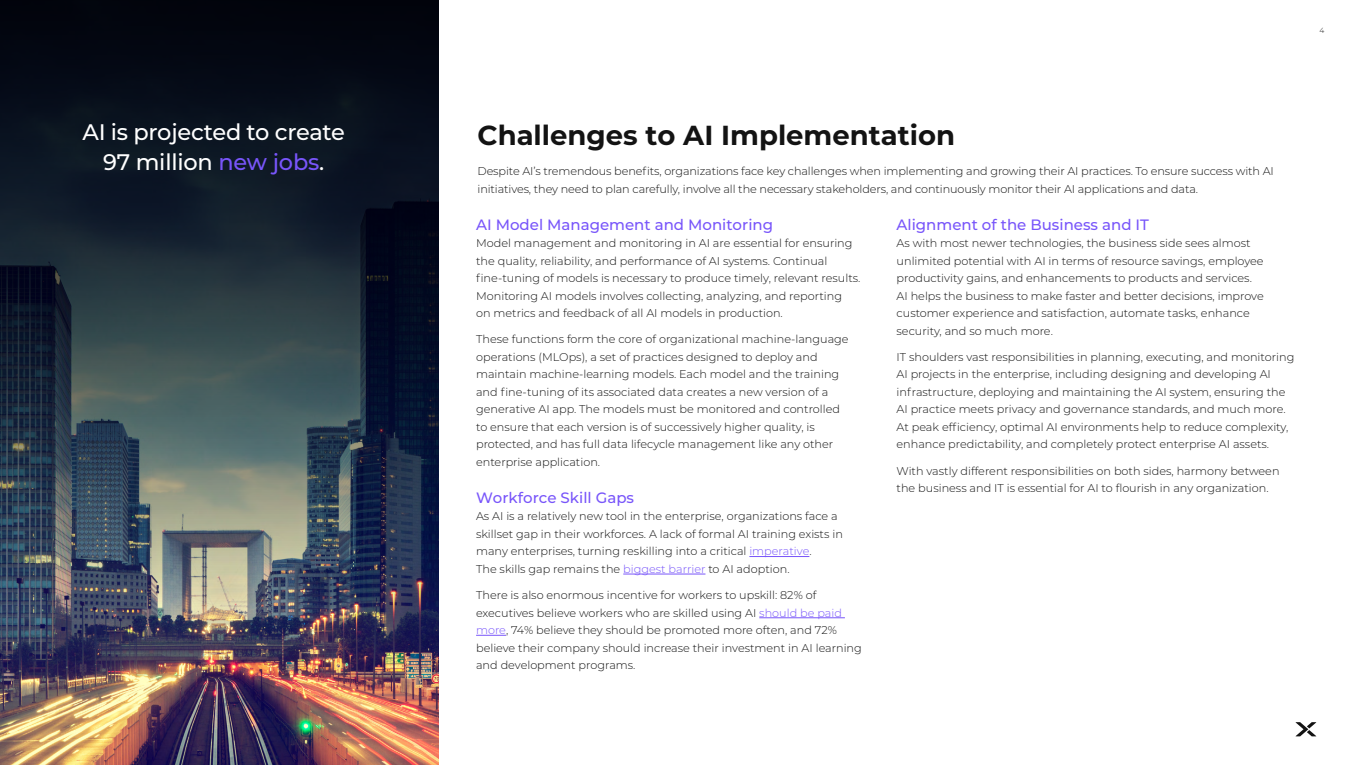
<style>
.page{position:relative;width:1350px;height:765px;background:#fff}
.page>*{position:absolute;margin:0;border:0;box-sizing:border-box;transform-origin:0 0}
.t1{font:700 27.5px "Montserrat";color:#131313}
.t2{font:500 22.5px/30px "Montserrat";letter-spacing:-.01em;color:#fff;text-align:center}
.t3{font:500 15px "Montserrat";color:#7855fa}
.t4{font:300 11.25px/17.5px "Montserrat";color:#131313}
.t5{font:300 7.5px "Montserrat";color:#131313}
.s1{color:#7855fa}
</style>
<div class="page">
<img style="left:0;top:609px;width:439px;height:156px">
<svg style="left:0;top:0;width:439px;height:609px;background:#27323e"></svg>
<svg style="left:1296px;top:722px;width:20px;height:14px"></svg>
<hr style="left:749px;top:556px;width:60px;height:1px;background:#7855fa">
<hr style="left:623px;top:574px;width:82px;height:1px;background:#7855fa">
<hr style="left:759px;top:618px;width:86px;height:1px;background:#7855fa">
<hr style="left:476px;top:635px;width:30px;height:1px;background:#7855fa">
<h2 class="t2" style="left:82px;top:116px;width:264px">AI is projected to create<br>97 million <span class="s1">new jobs</span>.</h2>
<p class="t5" style="left:1319px;top:26px;width:6px">4</p>
<h1 class="t1" style="left:478px;top:115px;width:479px">Challenges to AI Implementation</h1>
<p class="t4" style="left:478px;top:162px;width:798px">Despite AI’s tremendous benefits, organizations face key challenges when implementing and growing their AI practices. To ensure success with AI initiatives, they need to plan carefully, involve all the necessary stakeholders, and continuously monitor their AI applications and data.</p>
<h3 class="t3" style="left:476px;top:214px;width:298px">AI Model Management and Monitoring</h3>
<p class="t4" style="left:476px;top:234px;width:386px">Model management and monitoring in AI are essential for ensuring the quality, reliability, and performance of AI systems. Continual fine-tuning of models is necessary to produce timely, relevant results.<br>Monitoring AI models involves collecting, analyzing, and reporting<br>on metrics and feedback of all AI models in production.</p>
<p class="t4" style="left:476px;top:330px;width:374px">These functions form the core of organizational machine-language operations (MLOps), a set of practices designed to deploy and maintain machine-learning models. Each model and the training and fine-tuning of its associated data creates a new version of a generative AI app. The models must be monitored and controlled to ensure that each version is of successively higher quality, is protected, and has full data lifecycle management like any other enterprise application.</p>
<h3 class="t3" style="left:476px;top:487px;width:159px">Workforce Skill Gaps</h3>
<p class="t4" style="left:476px;top:507px;width:368px">As AI is a relatively new tool in the enterprise, organizations face a skillset gap in their workforces. A lack of formal AI training exists in many enterprises, turning reskilling into a critical <span class="s1">imperative</span>.<br>The skills gap remains the <span class="s1">biggest barrier</span> to AI adoption.</p>
<p class="t4" style="left:476px;top:586px;width:387px">There is also enormous incentive for workers to upskill: 82% of executives believe workers who are skilled using AI <span class="s1">should be paid more</span>, 74% believe they should be promoted more often, and 72% believe their company should increase their investment in AI learning and development programs.</p>
<h3 class="t3" style="left:897px;top:214px;width:254px">Alignment of the Business and IT</h3>
<p class="t4" style="left:897px;top:234px;width:369px">As with most newer technologies, the business side sees almost unlimited potential with AI in terms of resource savings, employee productivity gains, and enhancements to products and services.<br>AI helps the business to make faster and better decisions, improve customer experience and satisfaction, automate tasks, enhance security, and so much more.</p>
<p class="t4" style="left:897px;top:348px;width:399px">IT shoulders vast responsibilities in planning, executing, and monitoring AI projects in the enterprise, including designing and developing AI infrastructure, deploying and maintaining the AI system, ensuring the AI practice meets privacy and governance standards, and much more.<br>At peak efficiency, optimal AI environments help to reduce complexity, enhance predictability, and completely protect enterprise AI assets.</p>
<p class="t4" style="left:897px;top:462px;width:385px">With vastly different responsibilities on both sides, harmony between the business and IT is essential for AI to flourish in any organization.</p>
</div>
